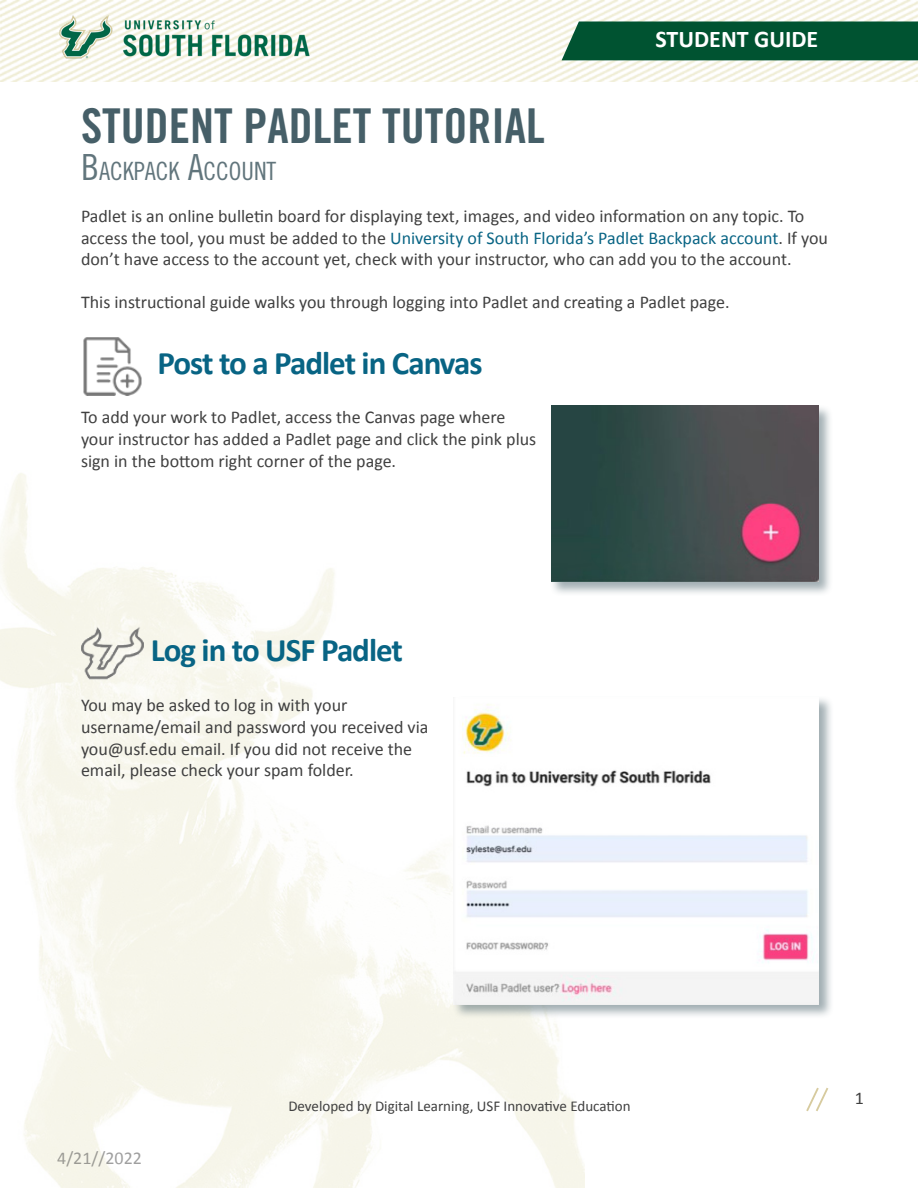
<style>
.page{position:relative;width:918px;height:1188px;background:#fff}
.page>*{position:absolute;margin:0;border:0;box-sizing:border-box;transform-origin:0 0}
.t1{font:48px "Trade Gothic LT Std Bd Cn 20";color:#465f68}
.Heading_1{font:700 33px "Calibri";letter-spacing:-.03em;color:#086484}
.Subtitle{font:25.2px "Trade Gothic LT Std Cn 18";color:#61757c}
.t2{font:700 24px "Calibri";color:#fff}
.t3{font:18px/21.6px "Calibri";color:#404040}
.t4{font:15px "Calibri";color:#404040}
.s1{font-size:36px}
.s2{color:#086484}
</style>
<div class="page">
<img style="left:0;top:1px;width:918px;height:81px">
<div style="left:562px;top:21px;width:356px;height:39px;background:#005331"></div>
<img style="left:37px;top:1px;width:285px;height:62px">
<svg style="left:806px;top:1087px;width:23px;height:25px"></svg>
<img style="left:83px;top:337px;width:59px;height:59px">
<div style="left:550px;top:404px;width:284px;height:193px;background:#465f68;opacity:.5"></div>
<img style="left:551px;top:406px;width:268px;height:176px">
<img style="left:81px;top:624px;width:63px;height:58px">
<div style="left:452px;top:696px;width:382px;height:323px;background:#465f68;opacity:.5"></div>
<img style="left:454px;top:697px;width:365px;height:307px">
<h3 class="t2" style="left:656px;top:24px;width:164px">STUDENT GUIDE</h3>
<p class="t1" style="left:81px;top:96px;width:465px">STUDENT PADLET TUTORIAL</p>
<p class="Subtitle" style="left:81px;top:156px;width:197px"><span class="s1">B</span>ACKPACK <span class="s1">A</span>CCOUNT</p>
<p class="t3" style="left:81px;top:205px;width:749px">Padlet is an online bulletin board for displaying text, images, and video information on any topic. To access the tool, you must be added to the <span class="s2">University of South Florida’s Padlet Backpack account</span>. If you don’t have access to the account yet, check with your instructor, who can add you to the account.</p>
<p class="t3" style="left:81px;top:292px;width:650px">This instructional guide walks you through logging into Padlet and creating a Padlet page.</p>
<p class="Heading_1" style="left:157px;top:341px;width:327px">Post to a Padlet in Canvas</p>
<p class="t3" style="left:81px;top:407px;width:457px">To add your work to Padlet, access the Canvas page where your instructor has added a Padlet page and click the pink plus sign in the bottom right corner of the page.</p>
<p class="Heading_1" style="left:151px;top:629px;width:254px">Log in to USF Padlet</p>
<p class="t3" style="left:81px;top:695px;width:349px">You may be asked to log in with your username/email and password you received via you@usf.edu email. If you did not receive the email, please check your spam folder.</p>
<p class="t3" style="left:57px;top:1147px;width:86px">4/21//2022</p>
<p class="t4" style="left:288px;top:1096px;width:344px">Developed by Digital Learning, USF Innovative Education</p>
<p class="t3" style="left:855px;top:1087px;width:11px">1</p>
</div>
